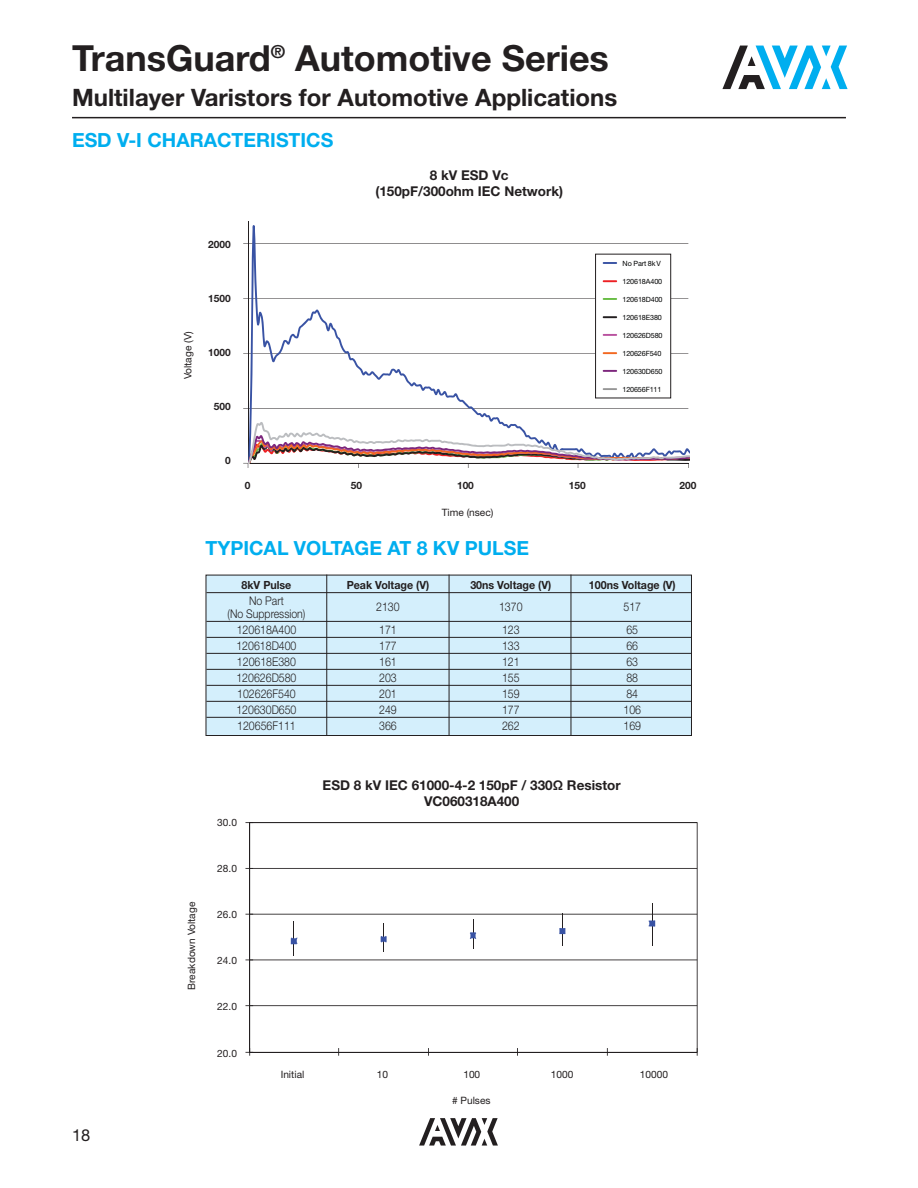
<style>
.page{position:relative;width:918px;height:1188px;background:#fff}
.page>*{position:absolute;margin:0;border:0;box-sizing:border-box;transform-origin:0 0}
.t1{font:700 36px "Helvetica Neue LT Std";color:#231f20}
.t2{font:700 24px "Helvetica Neue LT Std";color:#231f20}
.t3{font:700 19.5px "Helvetica Neue LT Std";color:#00aeef}
.t4{font:16.5px "Helvetica Neue LT Std";color:#231f20}
.t5{font:700 13.5px/16.2px "Helvetica Neue";color:#231f20;text-align:center}
.t6{font:300 12px/16px "Helvetica Neue LT Std";color:#231f20;text-align:center;scale:.88 1}
.t7{font:700 11.25px "Helvetica Neue LT Std";color:#231f20;scale:.95 1}
.t8{font:10.2px "Helvetica Neue LT Std";color:#231f20}
.t9{font:700 10.2px "Helvetica Neue LT Std";color:#231f20}
.t10{font:7.2px "Helvetica Neue LT Std";letter-spacing:-.02em;color:#010202}
</style>
<div class="page">
<svg style="left:419px;top:1118px;width:79px;height:28px"></svg>
<svg style="left:722px;top:46px;width:126px;height:43px"></svg>
<hr style="left:72px;top:117px;width:774px;height:1px;background:#231f20">
<div style="left:206px;top:575px;width:485px;height:161px;background:#d4effc"></div>
<div style="left:206px;top:575px;width:486px;height:161px;border:1px solid #231f20"></div>
<hr style="left:206px;top:592px;width:485px;height:1px;background:#231f20">
<hr style="left:206px;top:621px;width:485px;height:1px;background:#231f20">
<hr style="left:206px;top:637px;width:485px;height:1px;background:#231f20">
<hr style="left:206px;top:653px;width:485px;height:1px;background:#231f20">
<hr style="left:206px;top:669px;width:485px;height:1px;background:#231f20">
<hr style="left:206px;top:685px;width:485px;height:1px;background:#231f20">
<hr style="left:206px;top:701px;width:485px;height:1px;background:#231f20">
<hr style="left:206px;top:717px;width:485px;height:1px;background:#231f20">
<hr style="left:326px;top:575px;width:1px;height:161px;background:#231f20">
<hr style="left:449px;top:575px;width:1px;height:161px;background:#231f20">
<hr style="left:571px;top:575px;width:1px;height:161px;background:#231f20">
<hr style="left:248px;top:222px;width:1px;height:241px;background:#231f20">
<svg style="left:249px;top:225px;width:440px;height:197px"></svg>
<svg style="left:243px;top:422px;width:446px;height:46px"></svg>
<div style="left:596px;top:254px;width:75px;height:144px;background:#fff"></div>
<div style="left:595px;top:254px;width:76px;height:144px;border:1px solid #231f20"></div>
<svg style="left:603px;top:262px;width:14px;height:2px"></svg>
<svg style="left:603px;top:280px;width:14px;height:2px"></svg>
<svg style="left:603px;top:298px;width:14px;height:2px"></svg>
<svg style="left:603px;top:316px;width:14px;height:2px"></svg>
<svg style="left:603px;top:334px;width:14px;height:2px"></svg>
<svg style="left:603px;top:352px;width:14px;height:2px"></svg>
<svg style="left:603px;top:370px;width:14px;height:2px"></svg>
<svg style="left:603px;top:388px;width:14px;height:2px"></svg>
<svg style="left:250px;top:822px;width:448px;height:230px"></svg>
<hr style="left:249px;top:823px;width:1px;height:229px;background:#231f20">
<hr style="left:250px;top:1052px;width:447px;height:1px;background:#231f20">
<svg style="left:245px;top:1048px;width:8px;height:8px"></svg>
<hr style="left:293px;top:921px;width:1px;height:35px;background:#231f20">
<hr style="left:473px;top:919px;width:1px;height:30px;background:#231f20">
<hr style="left:562px;top:913px;width:1px;height:33px;background:#231f20">
<hr style="left:652px;top:903px;width:1px;height:43px;background:#231f20">
<svg style="left:291px;top:921px;width:364px;height:31px"></svg>
<h1 class="t1" style="left:72px;top:45px;width:538px">TransGuard<sup>®</sup> Automotive Series</h1>
<h2 class="t2" style="left:72px;top:89px;width:547px">Multilayer Varistors for Automotive Applications</h2>
<h3 class="t3" style="left:72px;top:133px;width:263px">ESD V-I CHARACTERISTICS</h3>
<h3 class="t4" style="left:72px;top:1130px;width:20px">18</h3>
<p class="t9" style="left:208px;top:239px;width:24px">2000</p>
<p class="t8" style="left:184px;top:379px;width:49px;rotate:-90deg">Voltage (V)</p>
<p class="t9" style="left:208px;top:293px;width:24px">1500</p>
<p class="t9" style="left:208px;top:347px;width:24px">1000</p>
<p class="t9" style="left:214px;top:401px;width:18px">500</p>
<p class="t5" style="left:375px;top:168px;width:189px">8 kV ESD Vc<br>(150pF/300ohm IEC Network)</p>
<p class="t10" style="left:623px;top:261px;width:40px">No Part 8k V</p>
<p class="t10" style="left:623px;top:279px;width:41px">120618A400</p>
<p class="t10" style="left:623px;top:297px;width:42px">120618D400</p>
<p class="t10" style="left:623px;top:315px;width:41px">120618E380</p>
<p class="t10" style="left:623px;top:333px;width:42px">120626D580</p>
<p class="t10" style="left:623px;top:351px;width:40px">120626F540</p>
<p class="t10" style="left:623px;top:369px;width:42px">120630D650</p>
<p class="t10" style="left:623px;top:387px;width:40px">120656F111</p>
<p class="t9" style="left:225px;top:455px;width:7px">0</p>
<p class="t9" style="left:245px;top:479px;width:7px">0</p>
<p class="t9" style="left:351px;top:479px;width:13px">50</p>
<p class="t9" style="left:457px;top:479px;width:18px">100</p>
<p class="t9" style="left:569px;top:479px;width:18px">150</p>
<p class="t9" style="left:680px;top:479px;width:18px">200</p>
<p class="t8" style="left:442px;top:509px;width:53px">Time (nsec)</p>
<h3 class="t3" style="left:206px;top:541px;width:325px">TYPICAL VOLTAGE AT 8 KV PULSE</h3>
<p class="t7" style="left:242px;top:581px;width:54px">8kV Pulse</p>
<p class="t7" style="left:347px;top:581px;width:88px">Peak Voltage (V)</p>
<p class="t7" style="left:470px;top:581px;width:87px">30ns Voltage (V)</p>
<p class="t7" style="left:589px;top:581px;width:93px">100ns Voltage (V)</p>
<p class="t6" style="left:249px;top:594px;width:41px">No Part</p>
<p class="t6" style="left:376px;top:600px;width:28px">2130</p>
<p class="t6" style="left:499px;top:600px;width:28px">1370</p>
<p class="t6" style="left:624px;top:600px;width:22px">517</p>
<p class="t6" style="left:227px;top:607px;width:90px">(No Suppression)<br>120618A400</p>
<p class="t6" style="left:379px;top:623px;width:22px">171</p>
<p class="t6" style="left:502px;top:623px;width:22px">123</p>
<p class="t6" style="left:626px;top:623px;width:15px">65</p>
<p class="t6" style="left:236px;top:639px;width:70px">120618D400</p>
<p class="t6" style="left:379px;top:639px;width:22px">177</p>
<p class="t6" style="left:502px;top:639px;width:22px">133</p>
<p class="t6" style="left:626px;top:639px;width:15px">66</p>
<p class="t6" style="left:237px;top:655px;width:69px">120618E380</p>
<p class="t6" style="left:379px;top:655px;width:22px">161</p>
<p class="t6" style="left:502px;top:655px;width:22px">121</p>
<p class="t6" style="left:626px;top:655px;width:15px">63</p>
<p class="t6" style="left:236px;top:671px;width:70px">120626D580</p>
<p class="t6" style="left:379px;top:671px;width:22px">203</p>
<p class="t6" style="left:502px;top:671px;width:22px">155</p>
<p class="t6" style="left:626px;top:671px;width:15px">88</p>
<p class="t6" style="left:237px;top:687px;width:68px">102626F540</p>
<p class="t6" style="left:379px;top:687px;width:22px">201</p>
<p class="t6" style="left:502px;top:687px;width:22px">159</p>
<p class="t6" style="left:626px;top:687px;width:15px">84</p>
<p class="t6" style="left:236px;top:703px;width:70px">120630D650</p>
<p class="t6" style="left:379px;top:703px;width:22px">249</p>
<p class="t6" style="left:502px;top:703px;width:22px">177</p>
<p class="t6" style="left:624px;top:703px;width:22px">106</p>
<p class="t6" style="left:237px;top:719px;width:68px">120656F111</p>
<p class="t6" style="left:379px;top:719px;width:22px">366</p>
<p class="t6" style="left:502px;top:719px;width:22px">262</p>
<p class="t6" style="left:624px;top:719px;width:22px">169</p>
<p class="t8" style="left:188px;top:990px;width:89px;rotate:-90deg">Breakdown Voltage</p>
<p class="t8" style="left:217px;top:819px;width:21px">30.0</p>
<p class="t8" style="left:217px;top:865px;width:21px">28.0</p>
<p class="t8" style="left:217px;top:911px;width:21px">26.0</p>
<p class="t8" style="left:217px;top:957px;width:21px">24.0</p>
<p class="t8" style="left:217px;top:1003px;width:21px">22.0</p>
<p class="t8" style="left:217px;top:1049px;width:21px">20.0</p>
<p class="t5" style="left:323px;top:778px;width:300px">ESD 8 kV IEC 61000-4-2 150pF / 330Ω Resistor<br>VC060318A400</p>
<p class="t8" style="left:281px;top:1071px;width:25px">Initial</p>
<p class="t8" style="left:377px;top:1071px;width:13px">10</p>
<p class="t8" style="left:463px;top:1071px;width:18px">100</p>
<p class="t8" style="left:452px;top:1097px;width:40px"># Pulses</p>
<p class="t8" style="left:551px;top:1071px;width:24px">1000</p>
<p class="t8" style="left:640px;top:1071px;width:30px">10000</p>
</div>
